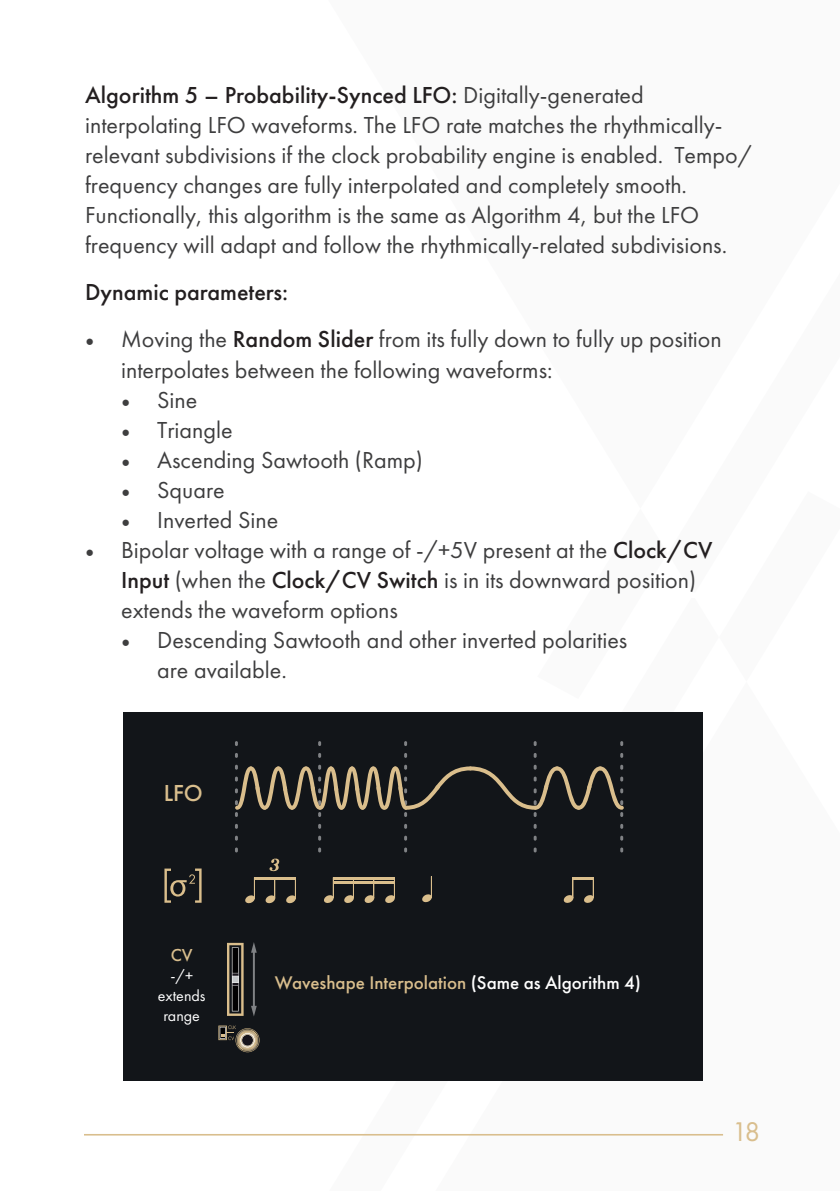
<style>
.page{position:relative;width:840px;height:1191px;background:#fff}
.page>*{position:absolute;margin:0;border:0;box-sizing:border-box;transform-origin:0 0}
.t1{font:28px "Futura PT";color:#d9be8d}
.t2{font:24px/30px "Futura PT";color:#3e3e3f}
.t3{font:500 24px "Futura PT";color:#231f20}
.t4{font:500 24px "Futura PT";color:#d9be8d}
.t5{font:500 19px "Futura PT";color:#d9be8d}
.t6{font:500 18px "Futura PT";color:#d9be8d}
.t7{font:16px/20px "Futura PT";color:#fff;text-align:center}
.s1{font-weight:500;color:#231f20}
.s2{font-family:"Minion Pro"}
.s3{color:#fff}
</style>
<div class="page">
<svg style="left:329px;top:712px;width:389px;height:424px"></svg>
<hr style="left:84px;top:1134px;width:638px;height:1px;background:#d9be8d">
<div style="left:123px;top:711px;width:579px;height:369px;background:#121519"></div>
<svg style="left:235px;top:741px;width:3px;height:5px"></svg>
<svg style="left:235px;top:753px;width:3px;height:5px"></svg>
<svg style="left:235px;top:824px;width:3px;height:5px"></svg>
<svg style="left:235px;top:835px;width:3px;height:5px"></svg>
<svg style="left:235px;top:847px;width:3px;height:5px"></svg>
<svg style="left:318px;top:741px;width:3px;height:5px"></svg>
<svg style="left:318px;top:753px;width:3px;height:5px"></svg>
<svg style="left:318px;top:824px;width:3px;height:5px"></svg>
<svg style="left:318px;top:835px;width:3px;height:5px"></svg>
<svg style="left:318px;top:847px;width:3px;height:5px"></svg>
<svg style="left:404px;top:741px;width:3px;height:5px"></svg>
<svg style="left:404px;top:753px;width:3px;height:5px"></svg>
<svg style="left:404px;top:824px;width:3px;height:5px"></svg>
<svg style="left:404px;top:835px;width:3px;height:5px"></svg>
<svg style="left:404px;top:847px;width:3px;height:5px"></svg>
<svg style="left:533px;top:741px;width:3px;height:5px"></svg>
<svg style="left:533px;top:753px;width:3px;height:5px"></svg>
<svg style="left:533px;top:824px;width:3px;height:5px"></svg>
<svg style="left:533px;top:835px;width:3px;height:5px"></svg>
<svg style="left:533px;top:847px;width:3px;height:5px"></svg>
<svg style="left:620px;top:741px;width:3px;height:5px"></svg>
<svg style="left:620px;top:753px;width:3px;height:5px"></svg>
<svg style="left:620px;top:824px;width:3px;height:5px"></svg>
<svg style="left:620px;top:835px;width:3px;height:5px"></svg>
<svg style="left:620px;top:847px;width:3px;height:5px"></svg>
<svg style="left:164px;top:868px;width:37px;height:34px"></svg>
<svg style="left:235px;top:764px;width:388px;height:53px"></svg>
<svg style="left:227px;top:943px;width:16px;height:73px"></svg>
<hr style="left:253px;top:949px;width:2px;height:59px;background:#808285">
<svg style="left:251px;top:1005px;width:5px;height:11px"></svg>
<svg style="left:251px;top:942px;width:5px;height:10px"></svg>
<svg style="left:218px;top:1025px;width:41px;height:27px"></svg>
<svg style="left:324px;top:877px;width:10px;height:26px"></svg>
<svg style="left:343px;top:879px;width:11px;height:24px"></svg>
<svg style="left:364px;top:879px;width:10px;height:24px"></svg>
<svg style="left:384px;top:877px;width:11px;height:26px"></svg>
<svg style="left:563px;top:879px;width:10px;height:24px"></svg>
<svg style="left:583px;top:877px;width:11px;height:26px"></svg>
<svg style="left:422px;top:876px;width:10px;height:26px"></svg>
<svg style="left:245px;top:877px;width:10px;height:26px"></svg>
<svg style="left:265px;top:879px;width:11px;height:24px"></svg>
<svg style="left:285px;top:877px;width:11px;height:26px"></svg>
<hr style="left:254px;top:877px;width:41px;height:2px;background:#dabe8c">
<hr style="left:333px;top:877px;width:61px;height:2px;background:#dabe8c">
<hr style="left:333px;top:881px;width:61px;height:2px;background:#dabe8c">
<hr style="left:572px;top:877px;width:21px;height:2px;background:#dabe8c">
<svg style="left:269px;top:858px;width:10px;height:13px"></svg>
<p class="t2" style="left:85px;top:80px;width:668px"><span class="s1">Algorithm 5 – Probability-Synced LFO:</span> Digitally-generated interpolating LFO waveforms. The LFO rate matches the rhythmically&shy;relevant subdivisions if the clock probability engine is enabled. Tempo/ frequency changes are fully interpolated and completely smooth.<br>Functionally, this algorithm is the same as Algorithm 4, but the LFO frequency will adapt and follow the rhythmically-related subdivisions.</p>
<p class="t3" style="left:85px;top:278px;width:204px">Dynamic parameters:</p>
<p class="t2" style="left:121px;top:324px;width:601px;text-indent:-36px"><span class="s2">•</span> Moving the <span class="s1">Random Slider</span> from its fully down to fully up position interpolates between the following waveforms:</p>
<p class="t2" style="left:121px;top:384px;width:78px"><span class="s2">•</span> Sine</p>
<p class="t2" style="left:121px;top:414px;width:113px"><span class="s2">•</span> Triangle</p>
<p class="t2" style="left:121px;top:444px;width:303px"><span class="s2">•</span> Ascending Sawtooth (Ramp)</p>
<p class="t2" style="left:121px;top:474px;width:105px"><span class="s2">•</span> Square</p>
<p class="t2" style="left:121px;top:504px;width:159px"><span class="s2">•</span> Inverted Sine</p>
<p class="t2" style="left:121px;top:534px;width:592px;text-indent:-36px"><span class="s2">•</span> Bipolar voltage with a range of -/+5V present at the <span class="s1">Clock/CV<br>Input</span> (when the <span class="s1">Clock/CV Switch</span> is in its downward position) extends the waveform options</p>
<p class="t2" style="left:157px;top:624px;width:471px;text-indent:-36px"><span class="s2">•</span> Descending Sawtooth and other inverted polarities are available.</p>
<p class="t4" style="left:163px;top:778px;width:41px">LFO</p>
<p class="t6" style="left:171px;top:944px;width:23px">CV</p>
<p class="t7" style="left:170px;top:966px;width:24px">-/+</p>
<p class="t7" style="left:158px;top:986px;width:49px">extends range</p>
<p class="t5" style="left:274px;top:971px;width:367px">Waveshape Interpolation <span class="s3">(Same as Algorithm 4)</span></p>
<p class="t1" style="left:731px;top:1115px;width:30px">18</p>
</div>
